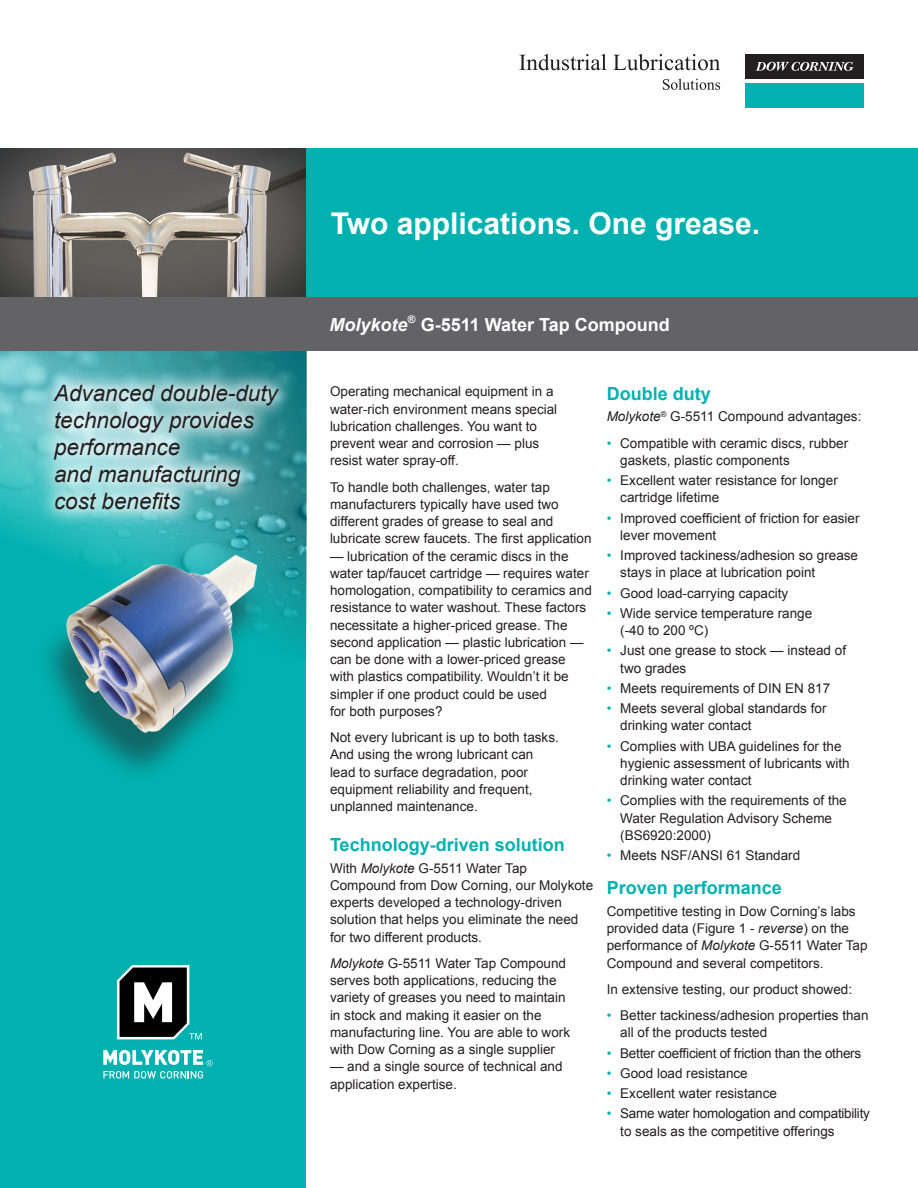
<style>
.page{position:relative;width:918px;height:1188px;background:#fff}
.page>*{position:absolute;margin:0;border:0;box-sizing:border-box;transform-origin:0 0}
.t1{font:700 30px "Arial";color:#fff}
.t2{font:italic 22.5px/27px "Arial";color:#231f20}
.t3{font:700 18px "Arial";color:#00b1b0}
.t4{font:700 18px "Arial";color:#fff}
.t5{font:13.5px/17.2px "Arial";color:#231f20}
.t6{font:13.5px/17.2px "Arial";letter-spacing:-.02em;color:#231f20}
.s1{font-style:italic}
.s2{color:#00b1b0}
</style>
<div class="page">
<div style="left:0;top:297px;width:306px;height:891px;background:#00b1b0"></div>
<img style="left:0;top:351px;width:306px;height:294px">
<div style="left:306px;top:149px;width:612px;height:148px;background:#00b1b0"></div>
<svg style="left:663px;top:79px;width:57px;height:11px"></svg>
<div style="left:745px;top:54px;width:119px;height:25px;background:#231f20"></div>
<svg style="left:756px;top:62px;width:98px;height:9px"></svg>
<div style="left:745px;top:83px;width:119px;height:25px;background:#00b1b0"></div>
<svg style="left:519px;top:54px;width:88px;height:16px"></svg>
<svg style="left:613px;top:54px;width:107px;height:16px"></svg>
<svg style="left:36px;top:367px;width:261px;height:161px;background:#80c4c7"></svg>
<img style="left:0;top:148px;width:306px;height:149px">
<div style="left:34px;top:565px;width:236px;height:222px;background:#00b1b0"></div>
<img style="left:52px;top:553px;width:220px;height:217px">
<div style="left:0;top:297px;width:918px;height:54px;background:#636366"></div>
<svg style="left:103px;top:1050px;width:110px;height:29px"></svg>
<svg style="left:117px;top:965px;width:85px;height:74px"></svg>
<p class="t2" style="left:54px;top:380px;width:225px">Advanced double-duty technology provides performance<br>and manufacturing cost benefits</p>
<p class="t1" style="left:331px;top:203px;width:431px">Two applications. One grease.</p>
<p class="t4" style="left:329px;top:312px;width:342px"><span class="s1">Molykote</span><sup>®</sup> G-5511 Water Tap Compound</p>
<p class="t5" style="left:330px;top:383px;width:229px">Operating mechanical equipment in a water-rich environment means special lubrication challenges. You want to prevent wear and corrosion — plus resist water spray-off.</p>
<p class="t5" style="left:330px;top:478px;width:263px">To handle both challenges, water tap manufacturers typically have used two different grades of grease to seal and lubricate screw faucets. The first application</p>
<p class="t5" style="left:330px;top:547px;width:263px">— lubrication of the ceramic discs in the water tap/faucet cartridge — requires water homologation, compatibility to ceramics and resistance to water washout. These factors necessitate a higher-priced grease. The second application — plastic lubrication — can be done with a lower-priced grease with plastics compatibility. Wouldn’t it be simpler if one product could be used<br>for both purposes?</p>
<p class="t5" style="left:330px;top:729px;width:230px">Not every lubricant is up to both tasks.<br>And using the wrong lubricant can lead to surface degradation, poor equipment reliability and frequent, unplanned maintenance.</p>
<p class="t3" style="left:330px;top:833px;width:236px">Technology-driven solution</p>
<p class="t5" style="left:330px;top:860px;width:265px">With <span class="s1">Molykote</span> G-5511 Water Tap Compound from Dow Corning, our Molykote experts developed a technology-driven solution that helps you eliminate the need for two different products.</p>
<p class="t5" style="left:330px;top:955px;width:242px"><span class="s1">Molykote</span> G-5511 Water Tap Compound serves both applications, reducing the variety of greases you need to maintain in stock and making it easier on the manufacturing line. You are able to work with Dow Corning as a single supplier</p>
<p class="t5" style="left:330px;top:1058px;width:234px">— and a single source of technical and application expertise.</p>
<p class="t3" style="left:607px;top:382px;width:106px">Double duty</p>
<p class="t5" style="left:607px;top:408px;width:256px"><span class="s1">Molykote</span><sup>®</sup> G-5511 Compound advantages:</p>
<p class="t5" style="left:620px;top:435px;width:230px;text-indent:-14px"><span class="s2">•</span> Compatible with ceramic discs, rubber gaskets, plastic components</p>
<p class="t5" style="left:620px;top:472px;width:219px;text-indent:-14px"><span class="s2">•</span> Excellent water resistance for longer cartridge lifetime</p>
<p class="t5" style="left:620px;top:510px;width:241px;text-indent:-14px"><span class="s2">•</span> Improved coefficient of friction for easier lever movement</p>
<p class="t5" style="left:620px;top:547px;width:239px;text-indent:-14px"><span class="s2">•</span> Improved tackiness/adhesion so grease stays in place at lubrication point</p>
<p class="t5" style="left:607px;top:585px;width:183px"><span class="s2">•</span> Good load-carrying capacity</p>
<p class="t5" style="left:620px;top:605px;width:194px;text-indent:-14px"><span class="s2">•</span> Wide service temperature range (-40 to 200 ºC)</p>
<p class="t5" style="left:620px;top:642px;width:227px;text-indent:-14px"><span class="s2">•</span> Just one grease to stock — instead of two grades</p>
<p class="t5" style="left:607px;top:680px;width:225px"><span class="s2">•</span> Meets requirements of DIN EN 817</p>
<p class="t5" style="left:620px;top:700px;width:208px;text-indent:-14px"><span class="s2">•</span> Meets several global standards for drinking water contact</p>
<p class="t5" style="left:620px;top:738px;width:231px;text-indent:-14px"><span class="s2">•</span> Complies with UBA guidelines for the hygienic assessment of lubricants with drinking water contact</p>
<p class="t5" style="left:620px;top:792px;width:228px;text-indent:-14px"><span class="s2">•</span> Complies with the requirements of the<br>Water Regulation Advisory Scheme (BS6920:2000)</p>
<p class="t5" style="left:607px;top:847px;width:195px"><span class="s2">•</span> Meets NSF/ANSI 61 Standard</p>
<p class="t3" style="left:607px;top:876px;width:177px">Proven performance</p>
<p class="t5" style="left:607px;top:903px;width:262px">Competitive testing in Dow Corning’s labs provided data (Figure 1 - <span class="s1">reverse</span>) on the performance of <span class="s1">Molykote</span> G-5511 Water Tap Compound and several competitors.</p>
<p class="t5" style="left:607px;top:981px;width:247px">In extensive testing, our product showed:</p>
<p class="t5" style="left:620px;top:1007px;width:250px;text-indent:-14px"><span class="s2">•</span> Better tackiness/adhesion properties than all of the products tested</p>
<p class="t6" style="left:607px;top:1044px;width:256px"><span class="s2">•</span> Better coefficient of friction than the others</p>
<p class="t5" style="left:607px;top:1065px;width:143px"><span class="s2">•</span> Good load resistance</p>
<p class="t5" style="left:607px;top:1085px;width:172px"><span class="s2">•</span> Excellent water resistance</p>
<p class="t6" style="left:620px;top:1105px;width:251px;text-indent:-14px"><span class="s2">•</span> Same water homologation and compatibility to seals as the competitive offerings</p>
</div>
